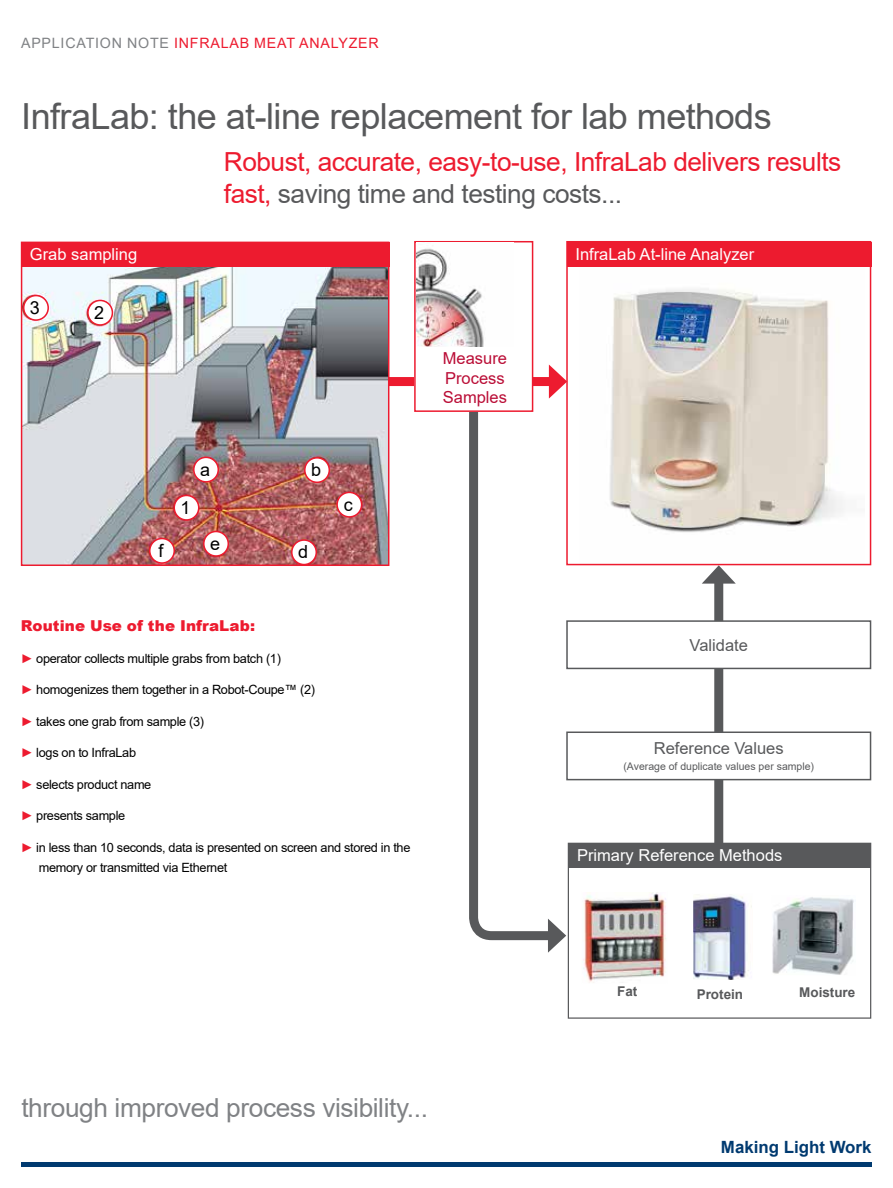
<style>
.page{position:relative;width:893px;height:1188px;background:#fff}
.page>*{position:absolute;margin:0;border:0;box-sizing:border-box;transform-origin:0 0}
.t1{font:36px "Arial";letter-spacing:-.015em;color:#58595b}
.t2{font:26.25px/31.5px "Arial";letter-spacing:-.02em;color:#ed1b2f}
.t3{font:26.25px "Arial";letter-spacing:-.015em;color:#808285}
.t4{font:18px "Arial";color:#000}
.t5{font:700 16.8px "Arial";color:#003a70}
.t6{font:16.5px "Arial";color:#fff}
.t7{font:16.5px "Arial";color:#58595b}
.t8{font:16.5px/19.8px "Arial";color:#ba0d36}
.t9{font:900 15px "Arial";letter-spacing:.005em;color:#ed1b2f}
.t10{font:14.25px "Arial";letter-spacing:.055em;color:#ed1b2f}
.t11{font:700 13.5px "Arial";color:#58595b}
.t12{font:12.75px/20.2px "Arial";letter-spacing:-.025em;color:#000}
.t13{font:10.5px "Arial";color:#58595b}
.s1{color:#808285}
.s2{color:#58595b}
.s3{color:#ed1b2f}
</style>
<div class="page">
<div style="left:714px;top:576px;width:9px;height:306px;background:#58595b"></div>
<svg style="left:702px;top:565px;width:34px;height:19px"></svg>
<img style="left:610px;top:289px;width:234px;height:243px">
<div style="left:566px;top:241px;width:305px;height:324px;border:2px solid #ed1b2f"></div>
<div style="left:566px;top:732px;width:305px;height:48px;background:#fff;border:2px solid #58595b"></div>
<div style="left:566px;top:620px;width:305px;height:49px;background:#fff;border:2px solid #58595b"></div>
<div style="left:289px;top:377px;width:267px;height:9px;background:#ed1b2f"></div>
<svg style="left:549px;top:365px;width:18px;height:34px"></svg>
<img style="left:24px;top:267px;width:362px;height:296px">
<div style="left:21px;top:242px;width:368px;height:324px;border:2px solid #ed1b2f"></div>
<div style="left:24px;top:296px;width:24px;height:24px;background:#fff;border-radius:50%"></div>
<div style="left:23px;top:295px;width:26px;height:26px;border:2px solid #ed1b2f;border-radius:50%"></div>
<div style="left:88px;top:300px;width:24px;height:25px;background:#fff;border-radius:50%"></div>
<div style="left:87px;top:300px;width:26px;height:26px;border:2px solid #ed1b2f;border-radius:50%"></div>
<div style="left:174px;top:495px;width:25px;height:25px;background:#fff;border-radius:50%"></div>
<div style="left:173px;top:495px;width:26px;height:26px;border:2px solid #ed1b2f;border-radius:50%"></div>
<div style="left:194px;top:457px;width:24px;height:25px;background:#fff;border-radius:50%"></div>
<div style="left:193px;top:457px;width:26px;height:26px;border:2px solid #ed1b2f;border-radius:50%"></div>
<div style="left:305px;top:458px;width:24px;height:24px;background:#fff;border-radius:50%"></div>
<div style="left:304px;top:457px;width:26px;height:26px;border:2px solid #ed1b2f;border-radius:50%"></div>
<div style="left:337px;top:492px;width:25px;height:25px;background:#fff;border-radius:50%"></div>
<div style="left:336px;top:492px;width:26px;height:26px;border:2px solid #ed1b2f;border-radius:50%"></div>
<div style="left:292px;top:540px;width:24px;height:25px;background:#fff;border-radius:50%"></div>
<div style="left:291px;top:539px;width:26px;height:26px;border:2px solid #ed1b2f;border-radius:50%"></div>
<div style="left:204px;top:532px;width:24px;height:24px;background:#fff;border-radius:50%"></div>
<div style="left:203px;top:531px;width:26px;height:26px;border:2px solid #ed1b2f;border-radius:50%"></div>
<div style="left:150px;top:539px;width:24px;height:24px;background:#fff;border-radius:50%"></div>
<div style="left:149px;top:538px;width:26px;height:26px;border:2px solid #ed1b2f;border-radius:50%"></div>
<div style="left:567px;top:242px;width:304px;height:25px;background:#ed1b2f"></div>
<div style="left:568px;top:843px;width:303px;height:176px;background:#fff;border:1px solid #58595b"></div>
<img style="left:694px;top:895px;width:58px;height:84px">
<div style="left:692px;top:893px;width:63px;height:88px;border:1px solid #fff"></div>
<img style="left:773px;top:897px;width:81px;height:77px">
<img style="left:583px;top:893px;width:83px;height:89px">
<div style="left:568px;top:843px;width:303px;height:25px;background:#58595b"></div>
<div style="left:21px;top:242px;width:368px;height:25px;background:#ed1b2f"></div>
<svg style="left:469px;top:403px;width:79px;height:538px"></svg>
<svg style="left:548px;top:919px;width:18px;height:34px"></svg>
<img style="left:417px;top:377px;width:113px;height:32px">
<div style="left:414px;top:241px;width:119px;height:171px;border:2px solid #ed1b2f"></div>
<img style="left:417px;top:243px;width:96px;height:104px">
<div style="left:21px;top:1162px;width:851px;height:5px;background:#003a70"></div>
<p class="t10" style="left:21px;top:34px;width:359px"><span class="s1">APPLICATION NOTE</span> INFRALAB MEAT ANALYZER</p>
<h1 class="t1" style="left:21px;top:92px;width:752px">InfraLab: the at-line replacement for lab methods</h1>
<p class="t6" style="left:30px;top:243px;width:109px">Grab sampling</p>
<h3 class="t4" style="left:30px;top:295px;width:12px">3</h3>
<h3 class="t4" style="left:94px;top:300px;width:12px">2</h3>
<h2 class="t2" style="left:224px;top:146px;width:619px">Robust, accurate, easy-to-use, InfraLab delivers results fast, <span class="s2">saving time and testing costs...</span></h2>
<p class="t8" style="left:443px;top:348px;width:66px">Measure<br>Process<br>Samples</p>
<p class="t6" style="left:575px;top:243px;width:180px">InfraLab At-line Analyzer</p>
<h3 class="t4" style="left:159px;top:538px;width:7px">f</h3>
<h3 class="t4" style="left:180px;top:495px;width:12px">1</h3>
<h3 class="t4" style="left:200px;top:457px;width:12px">a</h3>
<h3 class="t4" style="left:311px;top:457px;width:12px">b</h3>
<h3 class="t4" style="left:210px;top:531px;width:12px">e</h3>
<h3 class="t4" style="left:298px;top:540px;width:12px">d</h3>
<h3 class="t4" style="left:344px;top:492px;width:10px">c</h3>
<p class="t9" style="left:21px;top:615px;width:236px">Routine Use of the InfraLab:</p>
<p class="t12" style="left:21px;top:648px;width:262px"><span class="s3">►</span> operator collects multiple grabs from batch (1)</p>
<p class="t12" style="left:21px;top:679px;width:296px"><span class="s3">►</span> homogenizes them together in a Robot-Coupe™ (2)</p>
<p class="t12" style="left:21px;top:711px;width:185px"><span class="s3">►</span> takes one grab from sample (3)</p>
<p class="t12" style="left:21px;top:742px;width:117px"><span class="s3">►</span> logs on to InfraLab</p>
<p class="t12" style="left:21px;top:774px;width:132px"><span class="s3">►</span> selects product name</p>
<p class="t12" style="left:21px;top:805px;width:106px"><span class="s3">►</span> presents sample</p>
<p class="t12" style="left:39px;top:837px;width:373px;text-indent:-18px"><span class="s3">►</span> in less than 10 seconds, data is presented on screen and stored in the memory or transmitted via Ethernet</p>
<h2 class="t3" style="left:21px;top:1090px;width:408px">through improved process visibility...</h2>
<p class="t7" style="left:690px;top:634px;width:60px">Validate</p>
<p class="t7" style="left:654px;top:737px;width:131px">Reference Values</p>
<p class="t13" style="left:623px;top:759px;width:192px">(Average of duplicate values per sample)</p>
<p class="t6" style="left:577px;top:843px;width:207px">Primary Reference Methods</p>
<p class="t11" style="left:617px;top:982px;width:22px">Fat</p>
<p class="t11" style="left:697px;top:984px;width:48px">Protein</p>
<p class="t11" style="left:799px;top:983px;width:58px">Moisture</p>
<h3 class="t5" style="left:721px;top:1135px;width:152px">Making Light Work</h3>
</div>
